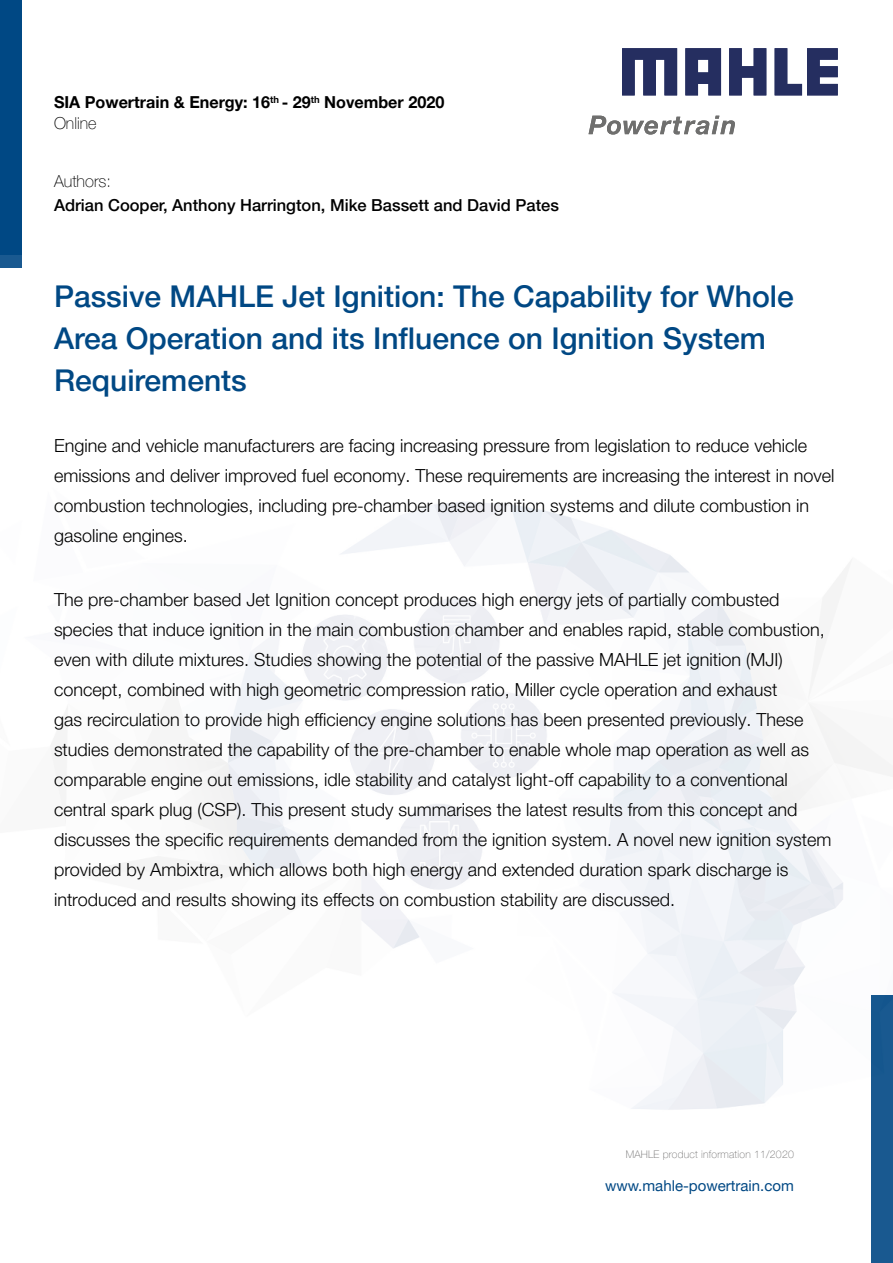
<style>
.page{position:relative;width:893px;height:1263px;background:#fff}
.page>*{position:absolute;margin:0;border:0;box-sizing:border-box;transform-origin:0 0}
.t1{font:500 30px/42px "Helvetica Neue LT Pro";color:#004884}
.t2{font:300 18px/30px "Helvetica Neue LT Pro";color:#000}
.t3{font:500 16.5px "Helvetica Neue LT Pro";color:#000}
.t4{font:700 16.5px/20.7px "Helvetica Neue LT Pro";color:#000}
.t5{font:100 16.5px "Helvetica Neue LT Pro";color:#000}
.t6{font:15px "Helvetica Neue LT Pro";color:#004884}
.t7{font:100 10.5px "Helvetica Neue LT Pro";letter-spacing:.02em;color:#706f6f}
.s1{font-weight:100}
</style>
<div class="page">
<div style="left:0;top:0;width:21px;height:268px;background:#004884"></div>
<img style="left:0;top:255px;width:893px;height:1008px">
<svg style="left:589px;top:116px;width:146px;height:19px"></svg>
<svg style="left:622px;top:48px;width:55px;height:47px"></svg>
<svg style="left:729px;top:48px;width:37px;height:47px"></svg>
<svg style="left:775px;top:48px;width:63px;height:47px"></svg>
<svg style="left:685px;top:48px;width:36px;height:47px;background:#444b76"></svg>
<p class="t4" style="left:54px;top:92px;width:392px">SIA Powertrain &amp; Energy: 16<sup>th</sup> - 29<sup>th</sup> November 2020<br><span class="s1">Online</span></p>
<p class="t5" style="left:54px;top:172px;width:59px">Authors:</p>
<p class="t3" style="left:54px;top:195px;width:506px">Adrian Cooper, Anthony Harrington, Mike Bassett and David Pates</p>
<h1 class="t1" style="left:54px;top:275px;width:741px">Passive MAHLE Jet Ignition: The Capability for Whole<br>Area Operation and its Influence on Ignition System<br>Requirements</h1>
<p class="t2" style="left:54px;top:430px;width:782px">Engine and vehicle manufacturers are facing increasing pressure from legislation to reduce vehicle emissions and deliver improved fuel economy. These requirements are increasing the interest in novel combustion technologies, including pre-chamber based ignition systems and dilute combustion in gasoline engines.</p>
<p class="t2" style="left:54px;top:584px;width:779px">The pre-chamber based Jet Ignition concept produces high energy jets of partially combusted species that induce ignition in the main combustion chamber and enables rapid, stable combustion, even with dilute mixtures. Studies showing the potential of the passive MAHLE jet ignition (MJI) concept, combined with high geometric compression ratio, Miller cycle operation and exhaust<br>gas recirculation to provide high efficiency engine solutions has been presented previously. These studies demonstrated the capability of the pre-chamber to enable whole map operation as well as comparable engine out emissions, idle stability and catalyst light-off capability to a conventional central spark plug (CSP). This present study summarises the latest results from this concept and discusses the specific requirements demanded from the ignition system. A novel new ignition system provided by Ambixtra, which allows both high energy and extended duration spark discharge is introduced and results showing its effects on combustion stability are discussed.</p>
<p class="t7" style="left:626px;top:1148px;width:170px">MAHLE product information 11/2020</p>
<p class="t6" style="left:605px;top:1176px;width:190px">www.mahle-powertrain.com</p>
</div>
